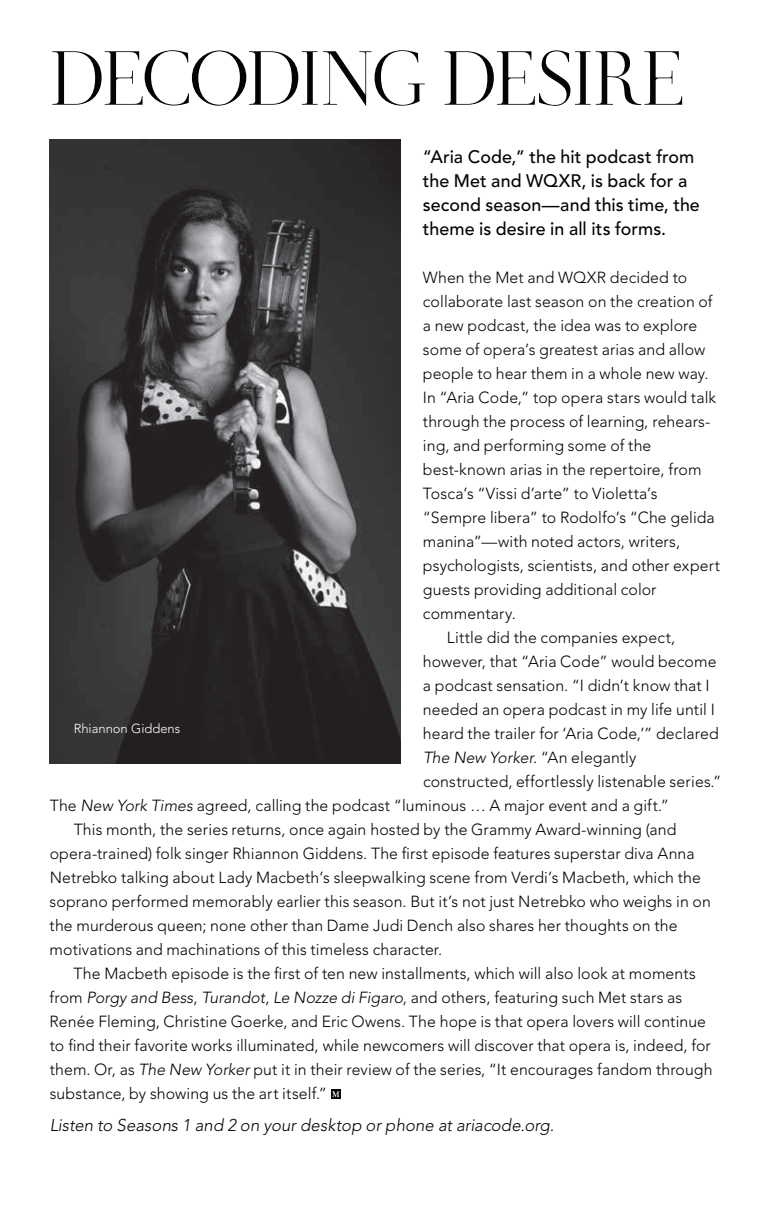
<style>
.page{position:relative;width:774px;height:1224px;background:#fff}
.page>*{position:absolute;margin:0;border:0;box-sizing:border-box;transform-origin:0 0}
.t1{font:80px "Didot Display";letter-spacing:-.03em;color:#040503}
.t2{font:500 18px/24px "Avenir";letter-spacing:.005em;color:#040503}
.t3{font:italic 300 17px "Avenir";letter-spacing:.005em;color:#040503}
.t4{font:300 16px "Avenir";letter-spacing:.005em;color:#040503}
.t5{font:300 13px "Avenir";color:#fff}
.s1{font-style:italic}
</style>
<div class="page">
<div style="left:331px;top:1089px;width:10px;height:10px;background:#040503"></div>
<svg style="left:332px;top:1091px;width:7px;height:6px"></svg>
<img style="left:50px;top:139px;width:351px;height:624px">
<h1 class="t1" style="left:50px;top:25px;width:636px">DECODING DESIRE</h1>
<p class="t2" style="left:423px;top:145px;width:279px">“Aria Code,” the hit podcast from the Met and WQXR, is back for a second season—and this time, the theme is desire in all its forms.</p>
<p class="t4" style="left:423px;top:268px;width:266px">When the Met and WQXR decided to</p>
<p class="t4" style="left:423px;top:292px;width:291px">collaborate last season on the creation of</p>
<p class="t4" style="left:423px;top:316px;width:276px">a new podcast, the idea was to explore</p>
<p class="t4" style="left:423px;top:340px;width:284px">some of opera’s greatest arias and allow</p>
<p class="t4" style="left:423px;top:364px;width:287px">people to hear them in a whole new way.</p>
<p class="t4" style="left:423px;top:388px;width:295px">In “Aria Code,” top opera stars would talk</p>
<p class="t4" style="left:423px;top:412px;width:289px">through the process of learning, rehears-</p>
<p class="t4" style="left:423px;top:436px;width:230px">ing, and performing some of the</p>
<p class="t4" style="left:423px;top:460px;width:280px">best-known arias in the repertoire, from</p>
<p class="t4" style="left:423px;top:484px;width:236px">Tosca’s “Vissi d’arte” to Violetta’s</p>
<p class="t4" style="left:423px;top:508px;width:293px">“Sempre libera” to Rodolfo’s “Che gelida</p>
<p class="t4" style="left:423px;top:532px;width:259px">manina”—with noted actors, writers,</p>
<p class="t4" style="left:423px;top:556px;width:299px">psychologists, scientists, and other expert</p>
<p class="t4" style="left:423px;top:580px;width:235px">guests providing additional color</p>
<p class="t4" style="left:423px;top:604px;width:94px">commentary.</p>
<p class="t4" style="left:447px;top:628px;width:230px">Little did the companies expect,</p>
<p class="t4" style="left:423px;top:652px;width:295px">however, that “Aria Code” would become</p>
<p class="t4" style="left:423px;top:676px;width:288px">a podcast sensation. “I didn’t know that I</p>
<p class="t4" style="left:423px;top:700px;width:293px">needed an opera podcast in my life until I</p>
<p class="t4" style="left:423px;top:724px;width:297px">heard the trailer for ‘Aria Code,’” declared</p>
<p class="t4" style="left:423px;top:748px;width:215px"><span class="s1">The New Yorker</span>. “An elegantly</p>
<p class="t4" style="left:423px;top:772px;width:300px">constructed, effortlessly listenable series.”</p>
<p class="t4" style="left:50px;top:796px;width:621px">The <span class="s1">New York Times</span> agreed, calling the podcast “luminous … A major event and a gift.”</p>
<p class="t4" style="left:74px;top:820px;width:604px">This month, the series returns, once again hosted by the Grammy Award-winning (and</p>
<p class="t4" style="left:50px;top:844px;width:646px">opera-trained) folk singer Rhiannon Giddens. The first episode features superstar diva Anna</p>
<p class="t4" style="left:50px;top:868px;width:653px">Netrebko talking about Lady Macbeth’s sleepwalking scene from Verdi’s Macbeth, which the</p>
<p class="t4" style="left:50px;top:892px;width:663px">soprano performed memorably earlier this season. But it’s not just Netrebko who weighs in on</p>
<p class="t4" style="left:50px;top:916px;width:630px">the murderous queen; none other than Dame Judi Dench also shares her thoughts on the</p>
<p class="t4" style="left:50px;top:940px;width:394px">motivations and machinations of this timeless character.</p>
<p class="t4" style="left:74px;top:964px;width:624px">The Macbeth episode is the first of ten new installments, which will also look at moments</p>
<p class="t4" style="left:50px;top:988px;width:634px">from <span class="s1">Porgy and Bess</span>, <span class="s1">Turandot</span>, <span class="s1">Le Nozze di Figaro</span>, and others, featuring such Met stars as</p>
<p class="t4" style="left:50px;top:1012px;width:658px">Renée Fleming, Christine Goerke, and Eric Owens. The hope is that opera lovers will continue</p>
<p class="t4" style="left:50px;top:1036px;width:663px">to find their favorite works illuminated, while newcomers will discover that opera is, indeed, for</p>
<p class="t4" style="left:50px;top:1060px;width:664px">them. Or, as <span class="s1">The New Yorker</span> put it in their review of the series, “It encourages fandom through</p>
<p class="t4" style="left:50px;top:1084px;width:279px">substance, by showing us the art itself.”</p>
<p class="t3" style="left:50px;top:1115px;width:506px">Listen to Seasons 1 and 2 on your desktop or phone at ariacode.org.</p>
<p class="t5" style="left:74px;top:721px;width:108px">Rhiannon Giddens</p>
</div>
